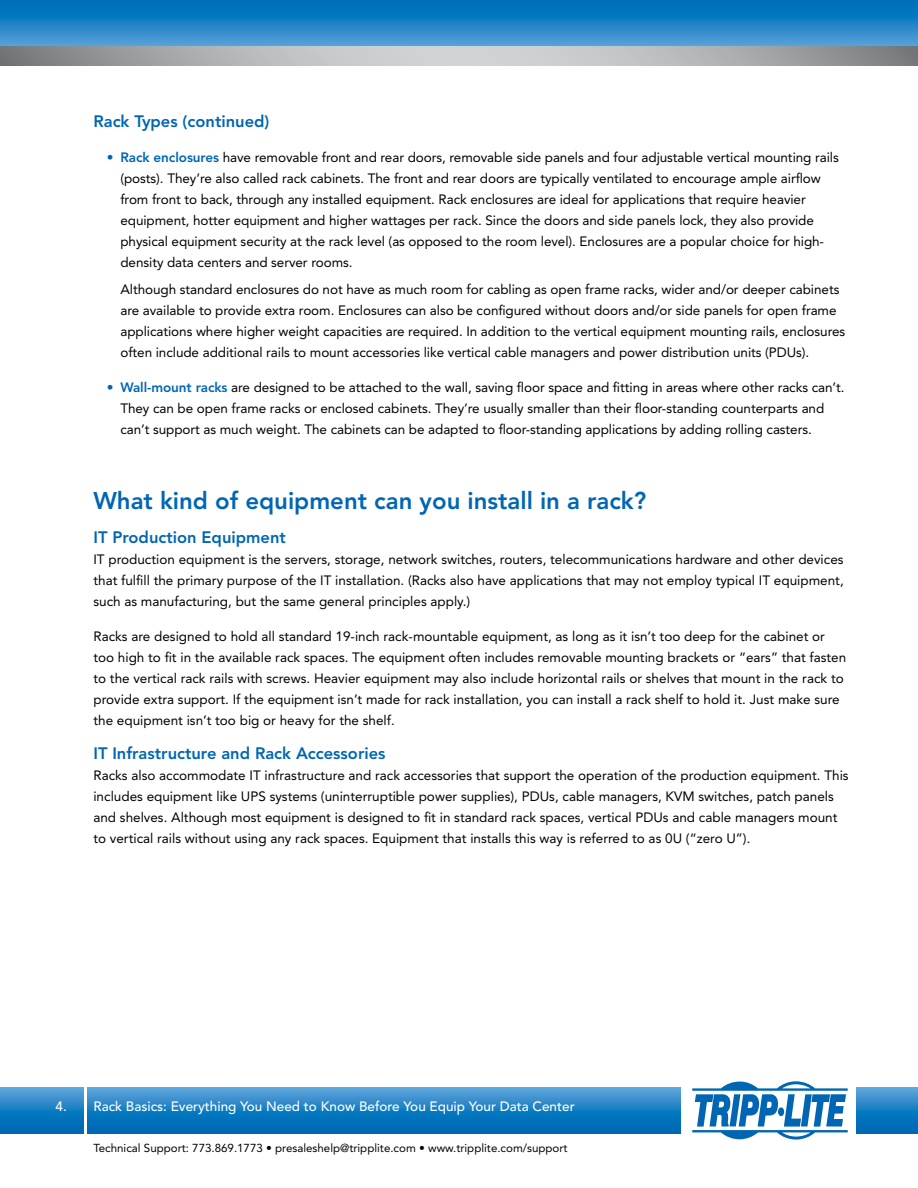
<style>
.page{position:relative;width:918px;height:1188px;background:#fff}
.page>*{position:absolute;margin:0;border:0;box-sizing:border-box;transform-origin:0 0}
.t1{font:800 24px "Avenir";color:#0066b3}
.t2{font:800 16.5px "Avenir";color:#0066b3}
.t3{font:13.5px/21px "Avenir";letter-spacing:-.005em;color:#000}
.t4{font:500 13.5px "Avenir";color:#fff}
.t5{font:11.55px "Avenir";color:#000}
.s1{font-weight:800;color:#0066b3}
</style>
<div class="page">
<svg style="left:0;top:0;width:918px;height:46px;background:#2083c5"></svg>
<svg style="left:0;top:46px;width:918px;height:20px;background:#aeb0b2"></svg>
<svg style="left:0;top:1088px;width:918px;height:46px;background:#1d80c3"></svg>
<div style="left:681px;top:1067px;width:175px;height:91px;background:#fff"></div>
<svg style="left:692px;top:1081px;width:156px;height:59px"></svg>
<hr style="left:85px;top:1081px;width:2px;height:63px;background:#fff">
<p class="t2" style="left:93px;top:112px;width:178px">Rack Types (continued)</p>
<p class="t3" style="left:120px;top:147px;width:720px;text-indent:-14px"><span class="s1">• Rack enclosures</span> have removable front and rear doors, removable side panels and four adjustable vertical mounting rails (posts). They’re also called rack cabinets. The front and rear doors are typically ventilated to encourage ample airflow from front to back, through any installed equipment. Rack enclosures are ideal for applications that require heavier equipment, hotter equipment and higher wattages per rack. Since the doors and side panels lock, they also provide physical equipment security at the rack level (as opposed to the room level). Enclosures are a popular choice for high&shy;density data centers and server rooms.</p>
<p class="t3" style="left:120px;top:279px;width:726px">Although standard enclosures do not have as much room for cabling as open frame racks, wider and/or deeper cabinets are available to provide extra room. Enclosures can also be configured without doors and/or side panels for open frame applications where higher weight capacities are required. In addition to the vertical equipment mounting rails, enclosures often include additional rails to mount accessories like vertical cable managers and power distribution units (PDUs).</p>
<p class="t3" style="left:120px;top:377px;width:726px;text-indent:-14px"><span class="s1">• Wall-mount racks</span> are designed to be attached to the wall, saving floor space and fitting in areas where other racks can’t.<br>They can be open frame racks or enclosed cabinets. They’re usually smaller than their floor-standing counterparts and can’t support as much weight. The cabinets can be adapted to floor-standing applications by adding rolling casters.</p>
<p class="t1" style="left:93px;top:486px;width:554px">What kind of equipment can you install in a rack?</p>
<p class="t2" style="left:93px;top:528px;width:194px">IT Production Equipment</p>
<p class="t3" style="left:93px;top:549px;width:752px;text-align:justify">IT production equipment is the servers, storage, network switches, routers, telecommunications hardware and other devices that fulfill the primary purpose of the IT installation. (Racks also have applications that may not employ typical IT equipment, such as manufacturing, but the same general principles apply.)</p>
<p class="t3" style="left:93px;top:626px;width:754px">Racks are designed to hold all standard 19-inch rack-mountable equipment, as long as it isn’t too deep for the cabinet or too high to fit in the available rack spaces. The equipment often includes removable mounting brackets or “ears” that fasten to the vertical rack rails with screws. Heavier equipment may also include horizontal rails or shelves that mount in the rack to provide extra support. If the equipment isn’t made for rack installation, you can install a rack shelf to hold it. Just make sure the equipment isn’t too big or heavy for the shelf.</p>
<p class="t2" style="left:93px;top:744px;width:294px">IT Infrastructure and Rack Accessories</p>
<p class="t3" style="left:93px;top:765px;width:757px">Racks also accommodate IT infrastructure and rack accessories that support the operation of the production equipment. This includes equipment like UPS systems (uninterruptible power supplies), PDUs, cable managers, KVM switches, patch panels and shelves. Although most equipment is designed to fit in standard rack spaces, vertical PDUs and cable managers mount to vertical rails without using any rack spaces. Equipment that installs this way is referred to as 0U (“zero U”).</p>
<p class="t4" style="left:56px;top:1098px;width:13px">4.</p>
<p class="t4" style="left:93px;top:1098px;width:483px">Rack Basics: Everything You Need to Know Before You Equip Your Data Center</p>
<p class="t5" style="left:93px;top:1141px;width:476px">Technical Support: 773.869.1773 • presaleshelp@tripplite.com • www.tripplite.com/support</p>
</div>
